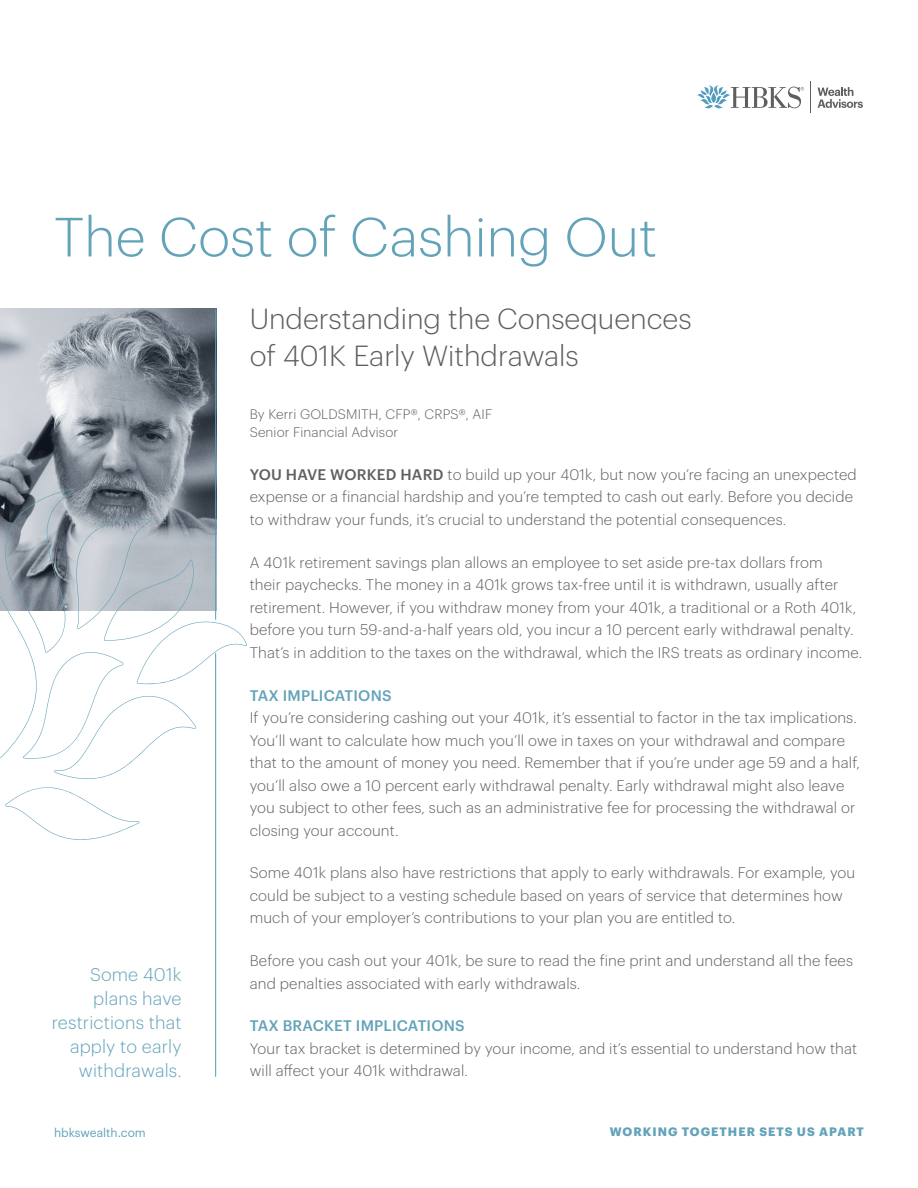
<style>
.page{position:relative;width:918px;height:1188px;background:#fff}
.page>*{position:absolute;margin:0;border:0;box-sizing:border-box;transform-origin:0 0}
.t1{font:300 54px "Graphik";color:#63a3b9}
.t2{font:300 28.5px/37.5px "Graphik";color:#5f5f62}
.t3{font:300 18px/24px "Graphik";letter-spacing:.01em;color:#63a3b9;text-align:right}
.t4{font:300 15px/22.5px "Graphik";letter-spacing:.01em;color:#5f5f62}
.t5{font:500 15px "Graphik";letter-spacing:.015em;color:#63a3b9}
.t6{font:300 13.5px "Graphik";letter-spacing:.01em;color:#5f5f62}
.t7{font:700 12px "Graphik";letter-spacing:.085em;color:#63a3b9}
.t8{font:12px "Graphik";color:#63a3b9}
.s1{font-weight:500}
</style>
<div class="page">
<img style="left:0;top:309px;width:215px;height:180px">
<hr style="left:215px;top:309px;width:1px;height:311px;background:#529cbe">
<hr style="left:215px;top:653px;width:1px;height:424px;background:#529cbe">
<svg style="left:697px;top:85px;width:107px;height:23px"></svg>
<hr style="left:810px;top:82px;width:1px;height:31px;background:#5f5f62">
<svg style="left:818px;top:87px;width:45px;height:21px"></svg>
<svg style="left:0;top:489px;width:247px;height:351px"></svg>
<p class="t1" style="left:54px;top:198px;width:605px">The Cost of Cashing Out</p>
<p class="t3" style="left:52px;top:961px;width:131px">Some 401k plans have restrictions that apply to early withdrawals.</p>
<p class="t2" style="left:250px;top:297px;width:444px">Understanding the Consequences of 401K Early Withdrawals</p>
<p class="t6" style="left:250px;top:404px;width:244px">By Kerri GOLDSMITH, CFP®, CRPS®, AIF</p>
<p class="t6" style="left:250px;top:422px;width:150px">Senior Financial Advisor</p>
<p class="t4" style="left:250px;top:462px;width:609px"><span class="s1">YOU HAVE WORKED HARD</span> to build up your 401k, but now you’re facing an unexpected expense or a financial hardship and you’re tempted to cash out early. Before you decide to withdraw your funds, it’s crucial to understand the potential consequences.</p>
<p class="t4" style="left:250px;top:550px;width:614px">A 401k retirement savings plan allows an employee to set aside pre-tax dollars from<br>their paychecks. The money in a 401k grows tax-free until it is withdrawn, usually after retirement. However, if you withdraw money from your 401k, a traditional or a Roth 401k, before you turn 59-and-a-half years old, you incur a 10 percent early withdrawal penalty.<br>That’s in addition to the taxes on the withdrawal, which the IRS treats as ordinary income.</p>
<p class="t5" style="left:250px;top:684px;width:143px">TAX IMPLICATIONS</p>
<p class="t4" style="left:250px;top:705px;width:612px">If you’re considering cashing out your 401k, it’s essential to factor in the tax implications.<br>You’ll want to calculate how much you’ll owe in taxes on your withdrawal and compare that to the amount of money you need. Remember that if you’re under age 59 and a half, you’ll also owe a 10 percent early withdrawal penalty. Early withdrawal might also leave you subject to other fees, such as an administrative fee for processing the withdrawal or closing your account.</p>
<p class="t4" style="left:250px;top:861px;width:607px">Some 401k plans also have restrictions that apply to early withdrawals. For example, you could be subject to a vesting schedule based on years of service that determines how much of your employer’s contributions to your plan you are entitled to.</p>
<p class="t4" style="left:250px;top:948px;width:605px">Before you cash out your 401k, be sure to read the fine print and understand all the fees and penalties associated with early withdrawals.</p>
<p class="t5" style="left:250px;top:1015px;width:217px">TAX BRACKET IMPLICATIONS</p>
<p class="t4" style="left:250px;top:1036px;width:609px">Your tax bracket is determined by your income, and it’s essential to understand how that will affect your 401k withdrawal.</p>
<p class="t8" style="left:54px;top:1124px;width:93px">hbkswealth.com</p>
<p class="t7" style="left:610px;top:1123px;width:256px">WORKING TOGETHER SETS US APART</p>
</div>
